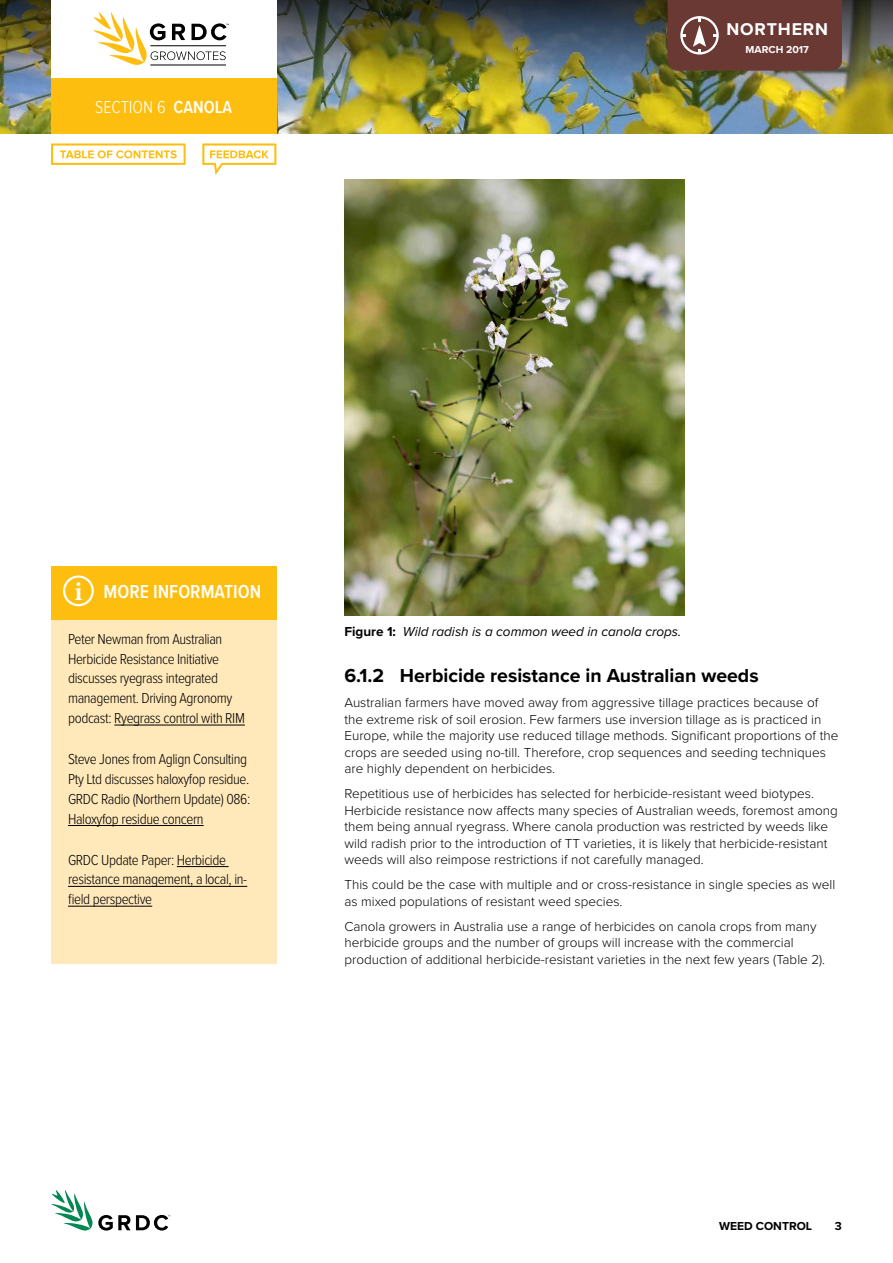
<style>
.page{position:relative;width:893px;height:1263px;background:#fff}
.page>*{position:absolute;margin:0;border:0;box-sizing:border-box;transform-origin:0 0}
.t1{font:700 19.5px "Proxima Nova";color:#000}
.t2{font:600 19.5px "Proxima Nova Cond";color:#fff}
.t3{font:300 18px "Proxima Nova Cond";color:#fff}
.t4{font:700 17.7px "Proxima Nova";letter-spacing:.05em;color:#fff}
.t5{font:300 15px/19.8px "Proxima Nova Cond";letter-spacing:-.025em;color:#000}
.t6{font:300 13.5px/16.5px "Proxima Nova";color:#000}
.t7{font:italic 13.5px "Proxima Nova";color:#000}
.t8{font:700 12px "Proxima Nova";color:#000}
.t9{font:700 10.5px "Proxima Nova";color:#fff}
.s1{font-weight:600}
.s2{font-family:"Minion Pro";font-weight:700;font-size:27px}
.s3{font-weight:700;font-style:normal}
</style>
<div class="page">
<img style="left:0;top:117px;width:893px;height:16px">
<img style="left:0;top:0;width:893px;height:117px">
<svg style="left:51px;top:1190px;width:119px;height:41px"></svg>
<div style="left:51px;top:0;width:225px;height:81px;background:#fff"></div>
<div style="left:51px;top:78px;width:225px;height:55px;background:#febe10"></div>
<div style="left:668px;top:0;width:174px;height:71px;background:#6b3934"></div>
<hr style="left:150px;top:65px;width:76px;height:1px;background:#000">
<svg style="left:93px;top:12px;width:136px;height:53px"></svg>
<img style="left:344px;top:180px;width:341px;height:436px">
<div style="left:51px;top:568px;width:225px;height:396px;background:#ffe8ba"></div>
<hr style="left:114px;top:725px;width:131px;height:1px;background:#000">
<hr style="left:68px;top:825px;width:136px;height:1px;background:#000">
<hr style="left:177px;top:866px;width:52px;height:1px;background:#000">
<hr style="left:68px;top:886px;width:179px;height:1px;background:#000">
<hr style="left:68px;top:906px;width:84px;height:1px;background:#000">
<div style="left:51px;top:567px;width:225px;height:53px;background:#febe10"></div>
<div style="left:63px;top:575px;width:31px;height:31px;border:2px solid #fff;border-radius:50%"></div>
<svg style="left:51px;top:143px;width:135px;height:22px"></svg>
<svg style="left:202px;top:143px;width:74px;height:32px"></svg>
<h2 class="t3" style="left:95px;top:94px;width:90px">Section 6 <span class="s1">CANOLA</span></h2>
<h3 class="t4" style="left:726px;top:19px;width:103px">NORTHERN</h3>
<p class="t9" style="left:746px;top:41px;width:65px">March 2017</p>
<h1 class="t2" style="left:74px;top:577px;width:188px"><span class="s2">i</span> MORE INFORMATION</h1>
<p class="t5" style="left:68px;top:628px;width:178px">Peter Newman from Australian<br>Herbicide Resistance Initiative discusses ryegrass integrated management. Driving Agronomy podcast: Ryegrass control with RIM</p>
<p class="t5" style="left:68px;top:748px;width:184px">Steve Jones from Aglign Consulting Pty Ltd discusses haloxyfop residue.<br>GRDC Radio (Northern Update) 086:<br>Haloxyfop residue concern</p>
<p class="t5" style="left:68px;top:849px;width:181px">GRDC Update Paper: Herbicide resistance management, a local, in&shy;field perspective</p>
<p class="t7" style="left:344px;top:621px;width:338px"><span class="s3">Figure 1:</span> Wild radish is a common weed in canola crops.</p>
<h1 class="t1" style="left:344px;top:661px;width:416px">6.1.2 Herbicide resistance in Australian weeds</h1>
<p class="t6" style="left:344px;top:694px;width:495px">Australian farmers have moved away from aggressive tillage practices because of the extreme risk of soil erosion. Few farmers use inversion tillage as is practiced in Europe, while the majority use reduced tillage methods. Significant proportions of the crops are seeded using no-till. Therefore, crop sequences and seeding techniques are highly dependent on herbicides.</p>
<p class="t6" style="left:344px;top:785px;width:495px">Repetitious use of herbicides has selected for herbicide-resistant weed biotypes.<br>Herbicide resistance now affects many species of Australian weeds, foremost among them being annual ryegrass. Where canola production was restricted by weeds like wild radish prior to the introduction of TT varieties, it is likely that herbicide-resistant weeds will also reimpose restrictions if not carefully managed.</p>
<p class="t6" style="left:344px;top:876px;width:492px">This could be the case with multiple and or cross-resistance in single species as well as mixed populations of resistant weed species.</p>
<p class="t6" style="left:344px;top:917px;width:482px">Canola growers in Australia use a range of herbicides on canola crops from many herbicide groups and the number of groups will increase with the commercial production of additional herbicide-resistant varieties in the next few years (Table 2).</p>
<p class="t8" style="left:719px;top:1217px;width:95px">Weed control</p>
<p class="t8" style="left:835px;top:1217px;width:9px">3</p>
</div>
